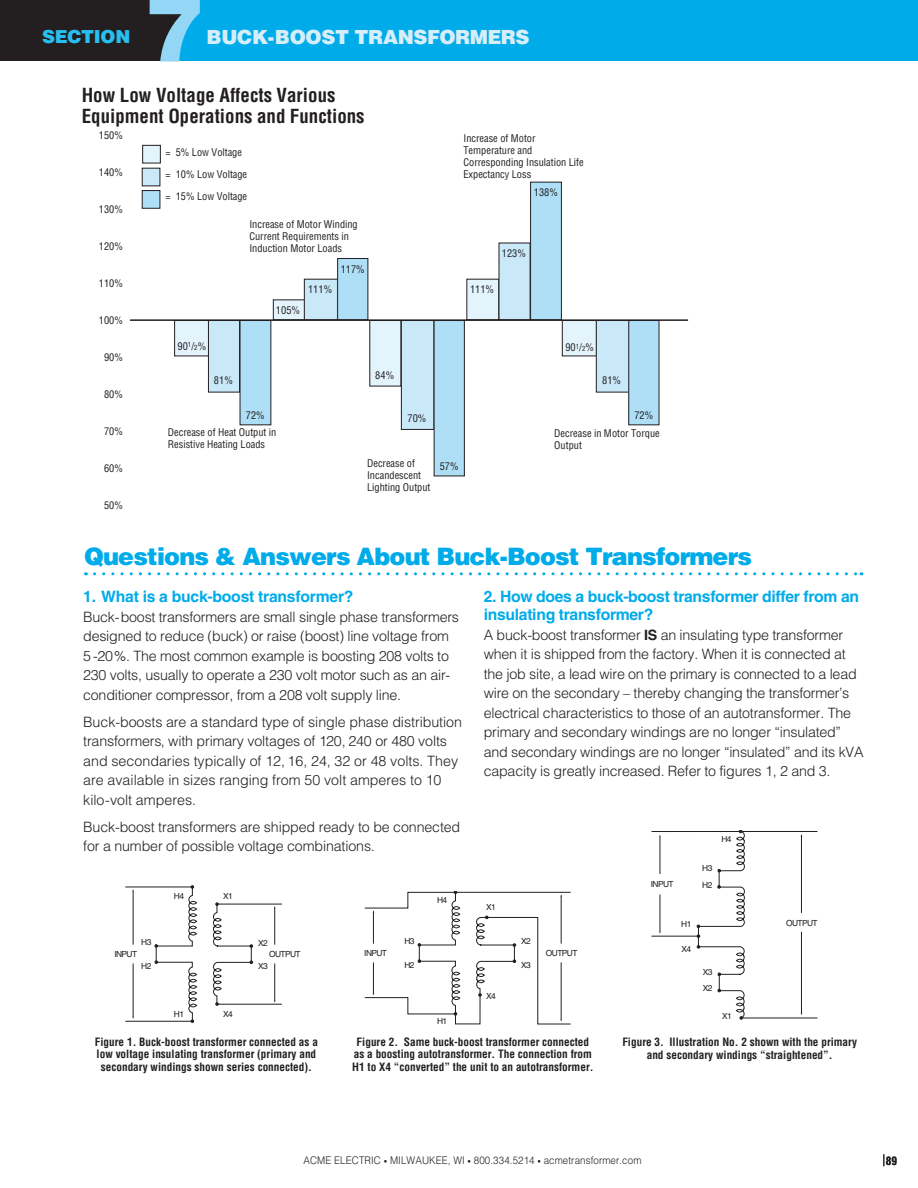
<style>
.page{position:relative;width:918px;height:1188px;background:#fff}
.page>*{position:absolute;margin:0;border:0;box-sizing:border-box;transform-origin:0 0}
.t1{font:900 88.5px "Helvetica";color:#93d6f5}
.t2{font:900 24px "Helvetica";letter-spacing:-.035em;color:#00abea}
.t3{font:900 19.5px "Helvetica";letter-spacing:-.02em;color:#d5eefa}
.t4{font:700 condensed 18.9px/20.7px "Helvetica";color:#231f20}
.t5{font:900 18px "Helvetica";letter-spacing:-.015em;color:#27bef0}
.t6{font:700 15.75px/18px "Helvetica";letter-spacing:-.02em;color:#00abea}
.t7{font:300 14.25px/19.5px "Helvetica";letter-spacing:-.015em;color:#231f20}
.t8{font:700 condensed 11.25px/12.8px "Helvetica";color:#231f20;text-align:center}
.t9{font:300 10.5px "Helvetica";letter-spacing:.01em;color:#231f20;scale:.93 1}
.t10{font:condensed 10.5px "Helvetica";color:#231f20}
.t11{font:condensed 10.35px/12px "Helvetica";color:#231f20}
.t12{font:8.4px "Helvetica";letter-spacing:-.07em;color:#231f20}
.s1{font-size:6.9px}
.s2{font-weight:700}
.s3{font-size:7.5px}
</style>
<div class="page">
<div style="left:0;top:0;width:189px;height:61px;background:#231f20"></div>
<div style="left:176px;top:0;width:742px;height:61px;background:#00abea"></div>
<svg style="left:175px;top:8px;width:20px;height:36px"></svg>
<svg style="left:883px;top:1154px;width:1px;height:12px"></svg>
<svg style="left:213px;top:903px;width:69px;height:103px"></svg>
<svg style="left:125px;top:886px;width:72px;height:137px"></svg>
<svg style="left:364px;top:891px;width:207px;height:134px"></svg>
<svg style="left:651px;top:830px;width:167px;height:190px"></svg>
<svg style="left:95px;top:572px;width:767px;height:3px"></svg>
<div style="left:175px;top:321px;width:34px;height:35px;background:#e3f4fc"></div>
<div style="left:174px;top:320px;width:36px;height:36px;border:1px solid #231f20"></div>
<div style="left:208px;top:321px;width:32px;height:71px;background:#c9e9f9"></div>
<div style="left:208px;top:320px;width:32px;height:72px;border:1px solid #231f20"></div>
<div style="left:240px;top:321px;width:31px;height:104px;background:#aedff7"></div>
<div style="left:273px;top:300px;width:33px;height:20px;background:#e3f4fc"></div>
<div style="left:304px;top:279px;width:33px;height:41px;background:#c9e9f9"></div>
<div style="left:304px;top:279px;width:34px;height:41px;border:1px solid #231f20"></div>
<div style="left:338px;top:259px;width:30px;height:61px;background:#aedff7"></div>
<div style="left:337px;top:258px;width:31px;height:62px;border:1px solid #231f20"></div>
<div style="left:370px;top:321px;width:31px;height:65px;background:#e3f4fc"></div>
<div style="left:401px;top:321px;width:33px;height:108px;background:#c9e9f9"></div>
<div style="left:401px;top:320px;width:33px;height:110px;border:1px solid #231f20"></div>
<div style="left:434px;top:321px;width:30px;height:155px;background:#aedff7"></div>
<div style="left:434px;top:320px;width:31px;height:156px;border:1px solid #231f20"></div>
<div style="left:467px;top:279px;width:32px;height:41px;background:#e3f4fc"></div>
<div style="left:466px;top:279px;width:33px;height:41px;border:1px solid #231f20"></div>
<div style="left:499px;top:243px;width:31px;height:77px;background:#c9e9f9"></div>
<div style="left:531px;top:182px;width:30px;height:138px;background:#aedff7"></div>
<div style="left:530px;top:182px;width:32px;height:138px;border:1px solid #231f20"></div>
<div style="left:562px;top:321px;width:34px;height:35px;background:#e3f4fc"></div>
<div style="left:562px;top:320px;width:35px;height:36px;border:1px solid #231f20"></div>
<div style="left:596px;top:321px;width:33px;height:71px;background:#c9e9f9"></div>
<div style="left:596px;top:320px;width:33px;height:72px;border:1px solid #231f20"></div>
<div style="left:629px;top:321px;width:30px;height:104px;background:#aedff7"></div>
<div style="left:628px;top:320px;width:31px;height:105px;border:1px solid #231f20"></div>
<hr style="left:130px;top:319px;width:558px;height:2px;background:#231f20">
<div style="left:142px;top:168px;width:18px;height:18px;background:#c9e9f9"></div>
<div style="left:142px;top:168px;width:18px;height:18px;border:1px solid #231f20"></div>
<div style="left:143px;top:145px;width:17px;height:18px;background:#e3f4fc"></div>
<div style="left:142px;top:145px;width:19px;height:18px;border:1px solid #231f20"></div>
<div style="left:142px;top:191px;width:18px;height:17px;background:#aedff7"></div>
<div style="left:142px;top:190px;width:18px;height:18px;border:1px solid #231f20"></div>
<p class="t5" style="left:42px;top:25px;width:90px">SECTION</p>
<h1 class="t1" style="left:145px;top:-28px;width:61px">7</h1>
<h3 class="t3" style="left:207px;top:24px;width:325px">BUCK-BOOST TRANSFORMERS</h3>
<h3 class="t4" style="left:82px;top:85px;width:284px">How Low Voltage Affects Various<br>Equipment Operations and Functions</h3>
<p class="t11" style="left:99px;top:129px;width:26px">150%</p>
<p class="t11" style="left:99px;top:166px;width:26px">140%</p>
<p class="t11" style="left:99px;top:203px;width:26px">130%</p>
<p class="t11" style="left:99px;top:240px;width:26px">120%</p>
<p class="t11" style="left:99px;top:277px;width:26px">110%</p>
<p class="t11" style="left:99px;top:314px;width:26px">100%</p>
<p class="t11" style="left:104px;top:351px;width:20px">90%</p>
<p class="t11" style="left:104px;top:388px;width:20px">80%</p>
<p class="t11" style="left:104px;top:425px;width:20px">70%</p>
<p class="t11" style="left:104px;top:462px;width:20px">60%</p>
<p class="t11" style="left:104px;top:499px;width:20px">50%</p>
<p class="t11" style="left:165px;top:141px;width:83px;line-height:21.9px">= 5% Low Voltage = 10% Low Voltage = 15% Low Voltage</p>
<p class="t11" style="left:249px;top:218px;width:110px">Increase of Motor Winding<br>Current Requirements in<br>Induction Motor Loads</p>
<p class="t11" style="left:341px;top:263px;width:26px">117%</p>
<p class="t11" style="left:308px;top:283px;width:26px">111%</p>
<p class="t10" style="left:276px;top:304px;width:26px">105%</p>
<p class="t11" style="left:178px;top:340px;width:30px">90<sup>1</sup>/<span class="s1">2</span>%</p>
<p class="t11" style="left:375px;top:369px;width:21px">84%</p>
<p class="t11" style="left:214px;top:374px;width:21px">81%</p>
<p class="t11" style="left:246px;top:409px;width:20px">72%</p>
<p class="t11" style="left:408px;top:412px;width:20px">70%</p>
<p class="t11" style="left:168px;top:426px;width:110px">Decrease of Heat Output in<br>Resistive Heating Loads</p>
<p class="t11" style="left:367px;top:457px;width:65px">Decrease of<br>Incandescent<br>Lighting Output</p>
<p class="t11" style="left:463px;top:132px;width:122px">Increase of Motor<br>Temperature and<br>Corresponding Insulation Life<br>Expectancy Loss</p>
<p class="t11" style="left:534px;top:186px;width:26px">138%</p>
<p class="t11" style="left:502px;top:247px;width:26px">123%</p>
<p class="t11" style="left:470px;top:283px;width:26px">111%</p>
<p class="t11" style="left:440px;top:460px;width:20px">57%</p>
<p class="t11" style="left:565px;top:342px;width:30px">90<sup>1</sup>/<span class="s1">2</span>%</p>
<p class="t11" style="left:602px;top:374px;width:21px">81%</p>
<p class="t11" style="left:634px;top:409px;width:20px">72%</p>
<p class="t11" style="left:554px;top:427px;width:107px">Decrease in Motor Torque<br>Output</p>
<h2 class="t2" style="left:84px;top:540px;width:670px">Questions &amp; Answers About Buck-Boost Transformers</h2>
<p class="t6" style="left:83px;top:588px;width:272px">1. What is a buck-boost transformer?</p>
<p class="t7" style="left:83px;top:607px;width:377px">Buck-boost transformers are small single phase transformers designed to reduce (buck) or raise (boost) line voltage from 5-20%. The most common example is boosting 208 volts to 230 volts, usually to operate a 230 volt motor such as an air&shy;conditioner compressor, from a 208 volt supply line.</p>
<p class="t7" style="left:83px;top:712px;width:380px">Buck-boosts are a standard type of single phase distribution transformers, with primary voltages of 120, 240 or 480 volts and secondaries typically of 12, 16, 24, 32 or 48 volts. They are available in sizes ranging from 50 volt amperes to 10 kilo-volt amperes.</p>
<p class="t7" style="left:83px;top:817px;width:379px">Buck-boost transformers are shipped ready to be connected for a number of possible voltage combinations.</p>
<p class="t12" style="left:223px;top:891px;width:11px">X1</p>
<p class="t12" style="left:174px;top:891px;width:12px">H4</p>
<p class="t12" style="left:437px;top:895px;width:12px">H4</p>
<p class="t6" style="left:484px;top:588px;width:377px">2. How does a buck-boost transformer differ from an insulating transformer?</p>
<p class="t7" style="left:484px;top:625px;width:381px">A buck-boost transformer <span class="s2">IS</span> an insulating type transformer when it is shipped from the factory. When it is connected at the job site, a lead wire on the primary is connected to a lead wire on the secondary – thereby changing the transformer’s electrical characteristics to those of an autotransformer. The primary and secondary windings are no longer “insulated” and secondary windings are no longer “insulated” and its kVA capacity is greatly increased. Refer to figures 1, 2 and 3.</p>
<p class="t12" style="left:486px;top:902px;width:11px">X1</p>
<p class="t12" style="left:702px;top:863px;width:12px">H3</p>
<p class="t12" style="left:651px;top:879px;width:24px">INPUT</p>
<p class="t12" style="left:702px;top:880px;width:12px">H2</p>
<p class="t12" style="left:722px;top:835px;width:12px">H4</p>
<p class="t12" style="left:681px;top:919px;width:12px">H1</p>
<p class="t12" style="left:786px;top:918px;width:33px">OUTPUT</p>
<p class="t12" style="left:141px;top:937px;width:12px">H3</p>
<p class="t12" style="left:114px;top:950px;width:24px">INPUT</p>
<p class="t12" style="left:141px;top:961px;width:12px">H2</p>
<p class="t12" style="left:258px;top:938px;width:11px">X2</p>
<p class="t12" style="left:258px;top:961px;width:11px">X3</p>
<p class="t12" style="left:269px;top:950px;width:33px">OUTPUT</p>
<p class="t12" style="left:364px;top:949px;width:24px">INPUT</p>
<p class="t12" style="left:404px;top:936px;width:12px">H3</p>
<p class="t12" style="left:404px;top:960px;width:12px">H2</p>
<p class="t12" style="left:521px;top:937px;width:11px">X2</p>
<p class="t12" style="left:521px;top:960px;width:11px">X3</p>
<p class="t12" style="left:546px;top:949px;width:33px">OUTPUT</p>
<p class="t12" style="left:681px;top:945px;width:11px">X4</p>
<p class="t12" style="left:703px;top:967px;width:11px">X3</p>
<p class="t12" style="left:486px;top:991px;width:11px">X4</p>
<p class="t12" style="left:703px;top:983px;width:11px">X2</p>
<p class="t12" style="left:174px;top:1009px;width:12px">H1</p>
<p class="t12" style="left:223px;top:1009px;width:11px">X4</p>
<p class="t12" style="left:437px;top:1016px;width:12px">H1</p>
<p class="t12" style="left:722px;top:1011px;width:11px">X1</p>
<p class="t8" style="left:95px;top:1035px;width:225px">Figure 1. Buck-boost transformer connected as a low voltage insulating transformer (primary and secondary windings shown series connected).</p>
<p class="t8" style="left:352px;top:1035px;width:243px">Figure 2. Same buck-boost transformer connected as a boosting autotransformer. The connection from<br>H1 to X4 “converted” the unit to an autotransformer.</p>
<p class="t8" style="left:622px;top:1035px;width:236px">Figure 3. Illustration No. 2 shown with the primary and secondary windings “straightened”.</p>
<p class="t9" style="left:304px;top:1154px;width:365px">ACME ELECTRIC <span class="s3">•</span> MILWAUKEE, WI <span class="s3">•</span> 800.334.5214 <span class="s3">•</span> acmetransformer.com</p>
<p class="t8" style="left:886px;top:1154px;width:13px">89</p>
</div>
